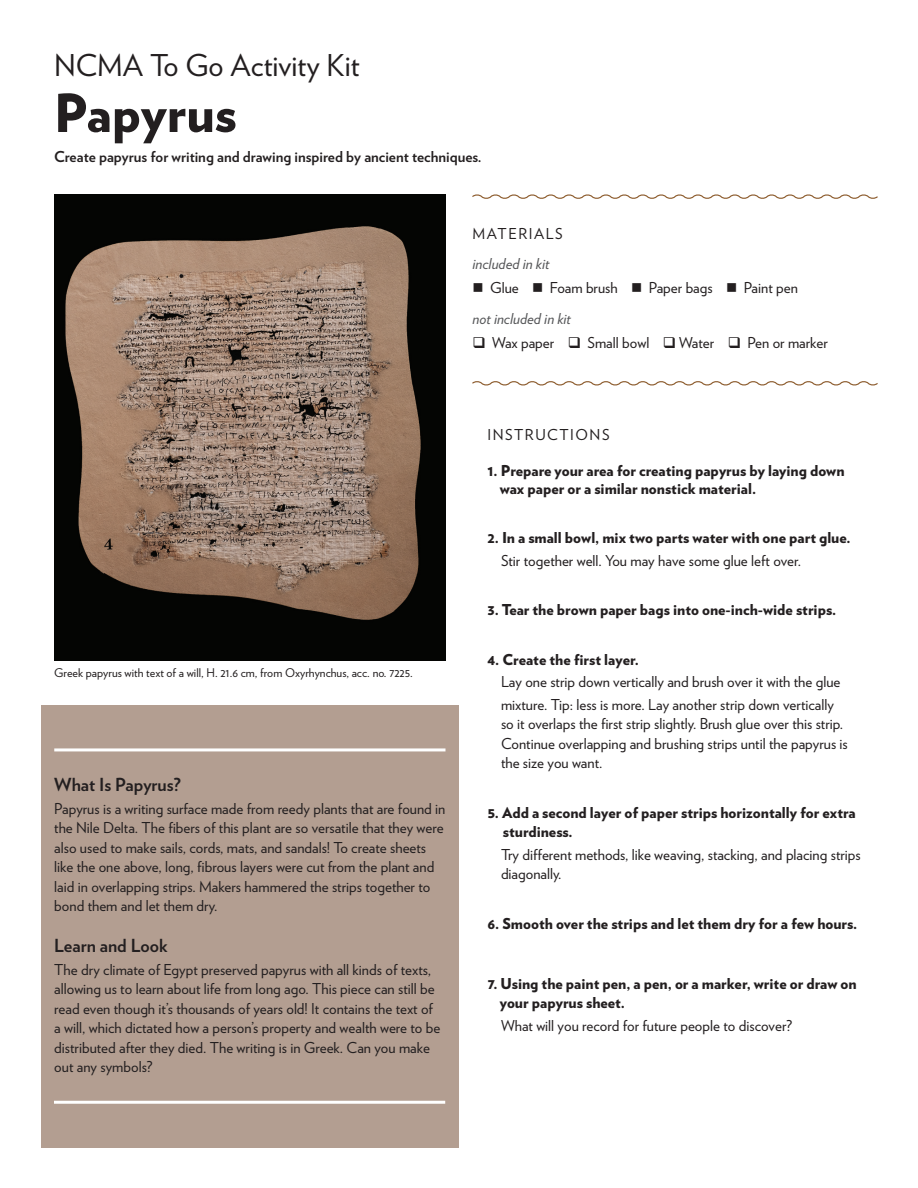
<style>
.page{position:relative;width:918px;height:1188px;background:#fff}
.page>*{position:absolute;margin:0;border:0;box-sizing:border-box;transform-origin:0 0}
.t1{font:900 52.5px "Verlag";color:#231f20}
.t2{font:30px "Verlag";color:#231f20}
.t3{font:700 18px "Verlag";color:#231f20}
.t4{font:15px/19.5px "Verlag";color:#231f20}
.t5{font:900 15px/19.5px "Verlag";color:#231f20}
.t6{font:700 15px "Verlag";color:#231f20}
.t7{font:15px "Verlag";letter-spacing:.1em;color:#231f20}
.t8{font:italic 15px "Verlag";color:#57585a}
.t9{font:12px "Verlag";color:#231f20}
.s1{font-style:italic;color:#57585a}
</style>
<div class="page">
<div style="left:41px;top:705px;width:418px;height:443px;background:#b39e91"></div>
<img style="left:54px;top:194px;width:391px;height:467px">
<hr style="left:54px;top:748px;width:392px;height:3px;background:#fff">
<hr style="left:54px;top:1101px;width:391px;height:3px;background:#fff">
<svg style="left:472px;top:381px;width:406px;height:5px"></svg>
<svg style="left:472px;top:194px;width:406px;height:5px"></svg>
<h2 class="t2" style="left:54px;top:43px;width:307px">NCMA To Go Activity Kit</h2>
<h1 class="t1" style="left:54px;top:70px;width:184px">Papyrus</h1>
<p class="t6" style="left:54px;top:145px;width:429px">Create papyrus for writing and drawing inspired by ancient techniques.</p>
<p class="t7" style="left:472px;top:222px;width:92px">MATERIALS</p>
<p class="t8" style="left:472px;top:252px;width:79px">included in kit</p>
<p class="t4" style="left:472px;top:271px;width:327px;line-height:31.5px">■ Glue ■ Foam brush ■ Paper bags ■ Paint pen <span class="s1">not included in kit</span></p>
<p class="t4" style="left:473px;top:332px;width:357px">❑ Wax paper ❑ Small bowl ❑ Water ❑ Pen or marker</p>
<p class="t9" style="left:54px;top:664px;width:360px">Greek papyrus with text of a will, H. 21.6 cm, from Oxyrhynchus, acc. no. 7225.</p>
<p class="t3" style="left:54px;top:771px;width:128px">What Is Papyrus?</p>
<p class="t4" style="left:54px;top:798px;width:393px">Papyrus is a writing surface made from reedy plants that are found in the Nile Delta. The fibers of this plant are so versatile that they were also used to make sails, cords, mats, and sandals! To create sheets like the one above, long, fibrous layers were cut from the plant and laid in overlapping strips. Makers hammered the strips together to bond them and let them dry.</p>
<p class="t3" style="left:54px;top:932px;width:115px">Learn and Look</p>
<p class="t4" style="left:54px;top:959px;width:388px">The dry climate of Egypt preserved papyrus with all kinds of texts, allowing us to learn about life from long ago. This piece can still be read even though it’s thousands of years old! It contains the text of a will, which dictated how a person’s property and wealth were to be distributed after they died. The writing is in Greek. Can you make out any symbols?</p>
<p class="t7" style="left:488px;top:423px;width:124px">INSTRUCTIONS</p>
<p class="t5" style="left:500px;top:460px;width:346px;line-height:18px;text-indent:-12px">1. Prepare your area for creating papyrus by laying down wax paper or a similar nonstick material.</p>
<p class="t5" style="left:488px;top:527px;width:365px">2. In a small bowl, mix two parts water with one part glue.</p>
<p class="t4" style="left:501px;top:550px;width:302px">Stir together well. You may have some glue left over.</p>
<p class="t5" style="left:488px;top:599px;width:350px">3. Tear the brown paper bags into one-inch-wide strips.</p>
<p class="t5" style="left:488px;top:649px;width:153px">4. Create the first layer.</p>
<p class="t4" style="left:501px;top:670px;width:341px;line-height:22.5px">Lay one strip down vertically and brush over it with the glue mixture. Tip: less is more. Lay another strip down vertically</p>
<p class="t4" style="left:501px;top:713px;width:348px">so it overlaps the first strip slightly. Brush glue over this strip.<br>Continue overlapping and brushing strips until the papyrus is the size you want.</p>
<p class="t5" style="left:503px;top:802px;width:354px;text-indent:-15px">5. Add a second layer of paper strips horizontally for extra sturdiness.</p>
<p class="t4" style="left:501px;top:844px;width:361px">Try different methods, like weaving, stacking, and placing strips diagonally.</p>
<p class="t5" style="left:488px;top:913px;width:371px">6. Smooth over the strips and let them dry for a few hours.</p>
<p class="t5" style="left:500px;top:973px;width:358px;text-indent:-12px">7. Using the paint pen, a pen, or a marker, write or draw on your papyrus sheet.</p>
<p class="t4" style="left:501px;top:1015px;width:293px">What will you record for future people to discover?</p>
</div>
